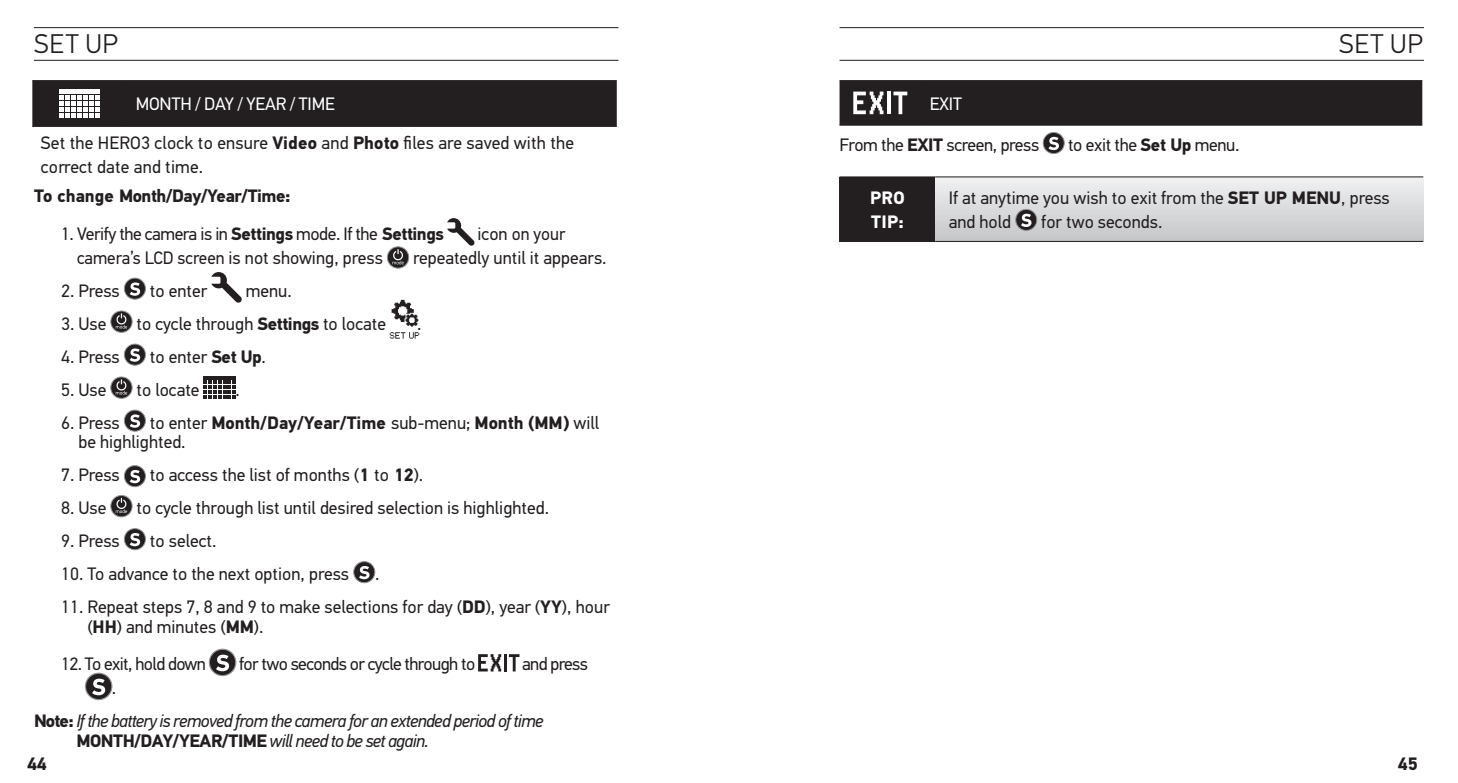
<style>
.page{position:relative;width:1458px;height:783px;background:#fff}
.page>*{position:absolute;margin:0;border:0;box-sizing:border-box;transform-origin:0 0}
.t1{font:300 27px "PF Din Text Pro";letter-spacing:.045em;color:#231f20}
.t2{font:18px/19.5px "PF Din Text Pro";color:#231f20}
.t3{font:italic 18px/33px "PF Din Text Pro";letter-spacing:-.04em;color:#231f20}
.t4{font:700 18px "PF Din Text Pro";letter-spacing:-.025em;color:#231f20}
.t5{font:18px "PF Din Text Pro";letter-spacing:-.035em;color:#231f20}
.t6{font:18px "PF Din Text Pro";letter-spacing:-.025em;color:#231f20}
.t7{font:18px "PF Din Text Pro";letter-spacing:-.02em;color:#231f20}
.t8{font:18px "PF Din Text Pro";letter-spacing:-.005em;color:#fff}
.t9{font:700 18px/24px "PF Din Text Pro";color:#fff}
.s1{color:#fff}
.s2{font-weight:700}
.s3{font-style:normal}
.s4{font-weight:700;font-style:normal}
</style>
<div class="page">
<hr style="left:34px;top:60px;width:584px;height:1px;background:#231f20">
<hr style="left:34px;top:27px;width:584px;height:1px;background:#231f20">
<hr style="left:840px;top:60px;width:584px;height:1px;background:#231f20">
<hr style="left:840px;top:27px;width:584px;height:1px;background:#231f20">
<hr style="left:32px;top:80px;width:95px;height:1px;background:#231f20">
<hr style="left:32px;top:126px;width:95px;height:1px;background:#231f20">
<hr style="left:127px;top:126px;width:490px;height:1px;background:#231f20">
<hr style="left:127px;top:80px;width:490px;height:1px;background:#231f20">
<div style="left:32px;top:81px;width:585px;height:45px;background:#231f20"></div>
<svg style="left:447px;top:218px;width:28px;height:28px"></svg>
<svg style="left:387px;top:247px;width:22px;height:21px"></svg>
<div style="left:387px;top:246px;width:22px;height:22px;border:1px solid #939598;border-radius:50%"></div>
<svg style="left:392px;top:249px;width:12px;height:15px"></svg>
<div style="left:124px;top:278px;width:21px;height:21px;background:#231f20;border-radius:50%"></div>
<div style="left:124px;top:278px;width:22px;height:22px;border:1px solid #939598;border-radius:50%"></div>
<svg style="left:130px;top:282px;width:10px;height:14px"></svg>
<svg style="left:211px;top:272px;width:31px;height:31px"></svg>
<svg style="left:111px;top:311px;width:21px;height:21px"></svg>
<div style="left:110px;top:311px;width:22px;height:22px;border:1px solid #939598;border-radius:50%"></div>
<svg style="left:116px;top:313px;width:11px;height:16px"></svg>
<svg style="left:390px;top:300px;width:29px;height:39px"></svg>
<div style="left:124px;top:344px;width:21px;height:21px;background:#231f20;border-radius:50%"></div>
<div style="left:124px;top:344px;width:22px;height:22px;border:1px solid #939598;border-radius:50%"></div>
<svg style="left:130px;top:348px;width:10px;height:14px"></svg>
<svg style="left:111px;top:377px;width:21px;height:21px"></svg>
<div style="left:110px;top:377px;width:22px;height:22px;border:1px solid #939598;border-radius:50%"></div>
<svg style="left:116px;top:379px;width:11px;height:16px"></svg>
<hr style="left:204px;top:376px;width:32px;height:3px;background:#231f20">
<svg style="left:204px;top:381px;width:32px;height:18px"></svg>
<div style="left:124px;top:410px;width:21px;height:21px;background:#231f20;border-radius:50%"></div>
<div style="left:124px;top:410px;width:22px;height:22px;border:1px solid #939598;border-radius:50%"></div>
<svg style="left:130px;top:414px;width:10px;height:14px"></svg>
<div style="left:124px;top:466px;width:21px;height:21px;background:#231f20;border-radius:50%"></div>
<div style="left:124px;top:465px;width:22px;height:22px;border:1px solid #939598;border-radius:50%"></div>
<svg style="left:130px;top:470px;width:10px;height:13px"></svg>
<svg style="left:111px;top:495px;width:21px;height:22px"></svg>
<div style="left:110px;top:495px;width:22px;height:22px;border:1px solid #939598;border-radius:50%"></div>
<svg style="left:116px;top:498px;width:11px;height:15px"></svg>
<div style="left:124px;top:529px;width:21px;height:21px;background:#231f20;border-radius:50%"></div>
<div style="left:124px;top:528px;width:22px;height:22px;border:1px solid #939598;border-radius:50%"></div>
<svg style="left:130px;top:533px;width:10px;height:13px"></svg>
<div style="left:354px;top:562px;width:21px;height:21px;background:#231f20;border-radius:50%"></div>
<div style="left:353px;top:561px;width:22px;height:22px;border:1px solid #939598;border-radius:50%"></div>
<svg style="left:359px;top:566px;width:11px;height:13px"></svg>
<svg style="left:209px;top:649px;width:27px;height:27px"></svg>
<div style="left:209px;top:649px;width:27px;height:27px;border:1px solid #939598;border-radius:50%"></div>
<svg style="left:216px;top:655px;width:13px;height:16px"></svg>
<hr style="left:504px;top:654px;width:3px;height:17px;background:#231f20">
<svg style="left:509px;top:654px;width:10px;height:17px"></svg>
<svg style="left:478px;top:654px;width:23px;height:17px"></svg>
<svg style="left:85px;top:673px;width:27px;height:27px"></svg>
<div style="left:85px;top:673px;width:27px;height:27px;border:1px solid #939598;border-radius:50%"></div>
<svg style="left:92px;top:679px;width:13px;height:16px"></svg>
<hr style="left:840px;top:80px;width:81px;height:1px;background:#231f20">
<hr style="left:840px;top:125px;width:81px;height:1px;background:#231f20">
<hr style="left:921px;top:125px;width:501px;height:1px;background:#231f20">
<hr style="left:921px;top:80px;width:501px;height:1px;background:#231f20">
<div style="left:840px;top:81px;width:582px;height:44px;background:#231f20"></div>
<svg style="left:1043px;top:132px;width:21px;height:22px"></svg>
<div style="left:1043px;top:132px;width:22px;height:22px;border:1px solid #939598;border-radius:50%"></div>
<svg style="left:1048px;top:137px;width:11px;height:13px"></svg>
<div style="left:840px;top:177px;width:95px;height:64px;background:#231f20"></div>
<div style="left:935px;top:177px;width:488px;height:64px;background:linear-gradient(to bottom,#f1f1f3,#c5c6c9)"></div>
<hr style="left:840px;top:176px;width:95px;height:1px;background:#231f20">
<hr style="left:935px;top:176px;width:488px;height:1px;background:#231f20">
<hr style="left:840px;top:241px;width:95px;height:1px;background:#231f20">
<hr style="left:935px;top:241px;width:488px;height:1px;background:#231f20">
<div style="left:1016px;top:209px;width:21px;height:21px;background:#231f20;border-radius:50%"></div>
<div style="left:1015px;top:209px;width:22px;height:22px;border:1px solid #939598;border-radius:50%"></div>
<svg style="left:1021px;top:214px;width:11px;height:13px"></svg>
<h1 class="t1" style="left:34px;top:29px;width:68px">SET UP</h1>
<p class="t2" style="left:41px;top:85px;width:535px;line-height:38.4px;text-indent:154px"><span class="s1">/ DaY / YEAR / Time<br></span>Set the HERO3 clock to ensure <span class="s2">Video</span> and <span class="s2">Photo</span> files are saved with the</p>
<p class="t2" style="left:41px;top:157px;width:164px">correct date and time.</p>
<p class="t4" style="left:34px;top:185px;width:258px">To change Month/Day/Year/Time:</p>
<p class="t6" style="left:61px;top:223px;width:384px">1. Verify the camera is in <span class="s2">Settings</span> mode. If the <span class="s2">Settings</span></p>
<p class="t2" style="left:478px;top:224px;width:89px">icon on your</p>
<p class="t2" style="left:77px;top:248px;width:307px">camera’s LCD screen is not showing, press</p>
<p class="t2" style="left:413px;top:248px;width:195px">repeatedly until it appears.</p>
<p class="t2" style="left:61px;top:281px;width:60px">2. Press</p>
<p class="t2" style="left:150px;top:281px;width:59px">to enter</p>
<p class="t2" style="left:246px;top:281px;width:48px">menu.</p>
<p class="t2" style="left:61px;top:314px;width:47px">3. Use</p>
<p class="t2" style="left:137px;top:314px;width:251px">to cycle through <span class="s2">Settings</span> to locate</p>
<p class="t2" style="left:417px;top:314px;width:6px">.</p>
<p class="t2" style="left:61px;top:347px;width:60px">4. Press</p>
<p class="t2" style="left:150px;top:347px;width:117px">to enter <span class="s2">Set Up</span>.</p>
<p class="t2" style="left:61px;top:380px;width:47px">5. Use</p>
<p class="t2" style="left:137px;top:380px;width:65px">to locate</p>
<p class="t2" style="left:236px;top:380px;width:6px">.</p>
<p class="t2" style="left:61px;top:413px;width:60px">6. Press</p>
<p class="t8" style="left:136px;top:93px;width:25px">Month</p>
<p class="t2" style="left:78px;top:413px;width:522px;text-indent:72px">to enter <span class="s2">Month/Day/Year/Time</span> sub-menu; <span class="s2">Month (MM)</span> will be highlighted.</p>
<p class="t2" style="left:61px;top:465px;width:60px">7. Press</p>
<p class="t2" style="left:150px;top:465px;width:275px">to access the list of months (<span class="s2">1</span> to <span class="s2">12</span>).</p>
<p class="t2" style="left:61px;top:498px;width:47px">8. Use</p>
<p class="t2" style="left:137px;top:498px;width:414px">to cycle through list until desired selection is highlighted.</p>
<p class="t2" style="left:61px;top:531px;width:60px">9. Press</p>
<p class="t2" style="left:150px;top:531px;width:68px">to select.</p>
<p class="t2" style="left:61px;top:564px;width:290px">10. To advance to the next option, press</p>
<p class="t2" style="left:375px;top:564px;width:6px">.</p>
<p class="t2" style="left:87px;top:597px;width:524px;text-indent:-26px">11. Repeat steps 7, 8 and 9 to make selections for day (<span class="s2">DD</span>), year (<span class="s2">YY</span>), hour (<span class="s2">HH</span>) and minutes (<span class="s2">MM</span>).</p>
<p class="t5" style="left:61px;top:653px;width:147px">12. To exit, hold down</p>
<p class="t5" style="left:239px;top:653px;width:238px">for two seconds or cycle through to</p>
<p class="t5" style="left:522px;top:653px;width:67px">and press</p>
<p class="t3" style="left:34px;top:672px;width:511px;text-indent:78px"><span class="s3">.<br></span><span class="s4">Note:</span> If the battery is removed from the camera for an extended period of time</p>
<p class="t4" style="left:76px;top:730px;width:13px">MONTH</p>
<p class="t4" style="left:134px;top:730px;width:105px">/DAY/YEAR/TIME</p>
<p class="t3" style="left:270px;top:724px;width:161px">will need to be set again.</p>
<h1 class="t1" style="left:1339px;top:29px;width:68px">SET UP</h1>
<p class="t8" style="left:930px;top:93px;width:34px">EXIT</p>
<p class="t7" style="left:840px;top:134px;width:201px">From the <span class="s2">EXIT</span> screen, press</p>
<p class="t7" style="left:1068px;top:134px;width:173px">to exit the <span class="s2">Set Up</span> menu.</p>
<p class="t9" style="left:870px;top:186px;width:35px">PRO<br>TI P:</p>
<p class="t2" style="left:949px;top:188px;width:291px">If at anytime you wish to exit from the <span class="s2">SET</span></p>
<p class="t4" style="left:1264px;top:187px;width:41px">UP MENU</p>
<p class="t2" style="left:1341px;top:188px;width:50px">, press</p>
<p class="t2" style="left:949px;top:212px;width:64px">and hold</p>
<p class="t2" style="left:1041px;top:212px;width:123px">for two seconds.</p>
<p class="t4" style="left:27px;top:752px;width:21px">44</p>
<p class="t4" style="left:1398px;top:752px;width:21px">45</p>
</div>
